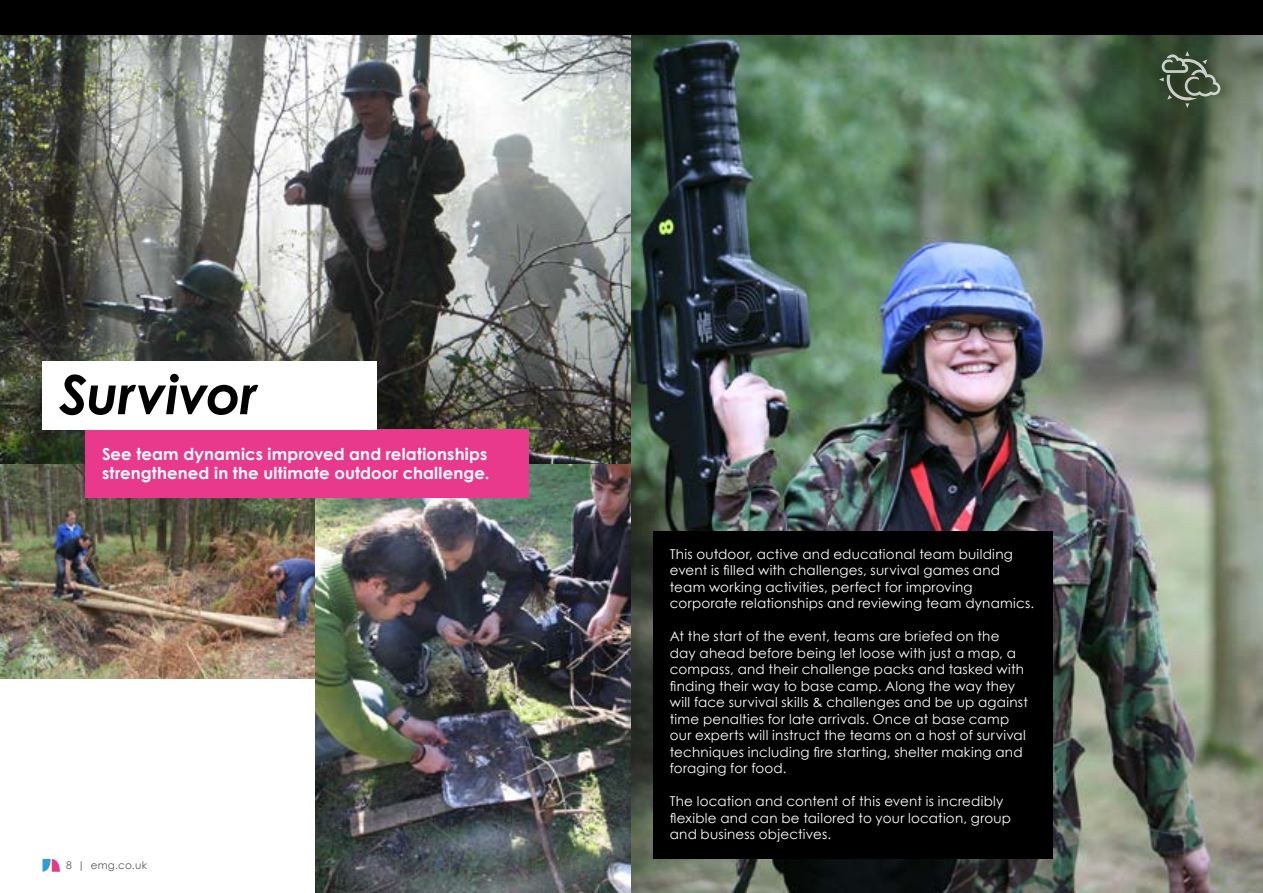
<style>
.page{position:relative;width:1263px;height:893px;background:#fff}
.page>*{position:absolute;margin:0;border:0;box-sizing:border-box;transform-origin:0 0}
.t1{font:italic 700 54px "Century Gothic";letter-spacing:-.005em;color:#000}
.t2{font:700 16.5px/19.5px "Century Gothic";letter-spacing:.01em;color:#fff}
.t3{font:13.5px/16.5px "Century Gothic";letter-spacing:.015em;color:#fff}
.t4{font:10.5px "Century Gothic";letter-spacing:.025em;color:#575756}
</style>
<div class="page">
<img style="left:0;top:463px;width:316px;height:215px">
<img style="left:316px;top:463px;width:315px;height:430px">
<img style="left:0;top:34px;width:631px;height:429px">
<img style="left:631px;top:34px;width:632px;height:859px">
<div style="left:85px;top:429px;width:444px;height:68px;background:#e8398d"></div>
<div style="left:653px;top:531px;width:399px;height:328px;background:#000"></div>
<div style="left:43px;top:361px;width:334px;height:68px;background:#fff"></div>
<svg style="left:1159px;top:51px;width:61px;height:49px;background:#576653"></svg>
<div style="left:0;top:0;width:1263px;height:34px;background:#000"></div>
<svg style="left:43px;top:859px;width:17px;height:13px"></svg>
<h1 class="t1" style="left:60px;top:360px;width:200px">Survivor</h1>
<p class="t2" style="left:102px;top:444px;width:389px">See team dynamics improved and relationships strengthened in the ultimate outdoor challenge.</p>
<p class="t4" style="left:66px;top:859px;width:82px">8 | emg.co.uk</p>
<p class="t3" style="left:670px;top:545px;width:366px">This outdoor, active and educational team building event is filled with challenges, survival games and team working activities, perfect for improving corporate relationships and reviewing team dynamics.</p>
<p class="t3" style="left:670px;top:628px;width:360px">At the start of the event, teams are briefed on the day ahead before being let loose with just a map, a compass, and their challenge packs and tasked with finding their way to base camp. Along the way they will face survival skills &amp; challenges and be up against time penalties for late arrivals. Once at base camp our experts will instruct the teams on a host of survival techniques including fire starting, shelter making and foraging for food.</p>
<p class="t3" style="left:670px;top:793px;width:343px">The location and content of this event is incredibly flexible and can be tailored to your location, group and business objectives.</p>
</div>
